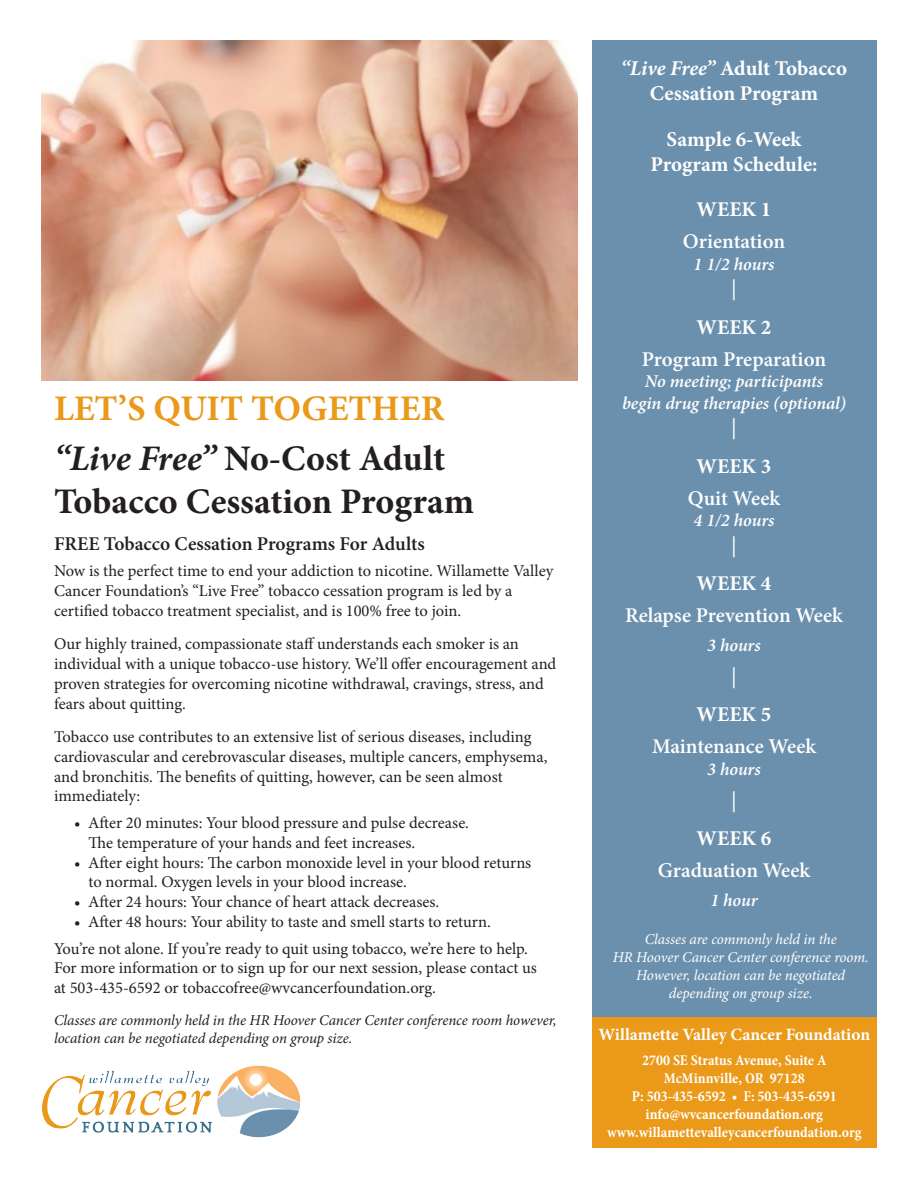
<style>
.page{position:relative;width:918px;height:1188px;background:#fff}
.page>*{position:absolute;margin:0;border:0;box-sizing:border-box;transform-origin:0 0}
.t1{font:700 36px "Minion Pro";color:#231f20}
.t2{font:700 36px "Minion Pro";color:#ea9919}
.t3{font:700 21px/25.2px "Minion Pro";color:#fff;text-align:center}
.t4{font:600 21px "Minion Pro";letter-spacing:-.005em;color:#fff}
.t5{font:21px "Myriad Pro";color:#fff}
.t6{font:600 19.5px "Minion Pro";color:#231f20}
.t7{font:italic 600 18px "Minion Pro";letter-spacing:-.005em;color:#fff}
.t8{font:700 17.25px "Minion Pro";color:#fff}
.t9{font:16.5px/19.8px "Minion Pro";color:#231f20}
.t10{font:700 condensed 15px "Minion Pro";color:#fff}
.t11{font:italic 15px/18px "Minion Pro";letter-spacing:-.005em;color:#fff;text-align:center}
.t12{font:italic 15px/18px "Minion Pro";letter-spacing:-.005em;color:#231f20}
.s1{font-style:italic}
</style>
<div class="page">
<img style="left:43px;top:1065px;width:258px;height:73px">
<div style="left:592px;top:40px;width:286px;height:977px;background:#6b90ad"></div>
<div style="left:592px;top:1017px;width:286px;height:131px;background:#ea9919"></div>
<img style="left:41px;top:40px;width:537px;height:340px">
<p class="t2" style="left:54px;top:383px;width:392px">LET’S QUIT TOGETHER</p>
<p class="t1" style="left:54px;top:433px;width:393px"><span class="s1">“Live Free”</span> No-Cost Adult</p>
<p class="t1" style="left:54px;top:476px;width:422px">Tobacco Cessation Program</p>
<p class="t6" style="left:54px;top:530px;width:372px">FREE Tobacco Cessation Programs For Adults</p>
<p class="t9" style="left:54px;top:561px;width:501px">Now is the perfect time to end your addiction to nicotine. Willamette Valley<br>Cancer Foundation’s “Live Free” tobacco cessation program is led by a certified tobacco treatment specialist, and is 100% free to join.</p>
<p class="t9" style="left:54px;top:634px;width:504px">Our highly trained, compassionate staff understands each smoker is an individual with a unique tobacco-use history. We’ll offer encouragement and proven strategies for overcoming nicotine withdrawal, cravings, stress, and fears about quitting.</p>
<p class="t9" style="left:54px;top:727px;width:495px">Tobacco use contributes to an extensive list of serious diseases, including cardiovascular and cerebrovascular diseases, multiple cancers, emphysema, and bronchitis. The benefits of quitting, however, can be seen almost immediately:</p>
<p class="t9" style="left:74px;top:813px;width:396px">• After 20 minutes: Your blood pressure and pulse decrease.</p>
<p class="t9" style="left:89px;top:833px;width:328px">The temperature of your hands and feet increases.</p>
<p class="t9" style="left:74px;top:852px;width:459px">• After eight hours: The carbon monoxide level in your blood returns</p>
<p class="t9" style="left:89px;top:872px;width:320px">to normal. Oxygen levels in your blood increase.</p>
<p class="t9" style="left:74px;top:892px;width:367px">• After 24 hours: Your chance of heart attack decreases.</p>
<p class="t9" style="left:74px;top:912px;width:418px">• After 48 hours: Your ability to taste and smell starts to return.</p>
<p class="t9" style="left:54px;top:938px;width:476px">You’re not alone. If you’re ready to quit using tobacco, we’re here to help.</p>
<p class="t9" style="left:54px;top:958px;width:485px">For more information or to sign up for our next session, please contact us</p>
<p class="t9" style="left:54px;top:978px;width:384px">at 503-435-6592 or tobaccofree@wvcancerfoundation.org.</p>
<p class="t12" style="left:54px;top:1011px;width:504px">Classes are commonly held in the HR Hoover Cancer Center conference room however, location can be negotiated depending on group size.</p>
<p class="t3" style="left:621px;top:56px;width:228px"><span class="s1">“Live Free”</span> Adult Tobacco<br>Cessation Program</p>
<p class="t3" style="left:667px;top:126px;width:136px">Sample 6-Week</p>
<p class="t3" style="left:650px;top:151px;width:169px">Program Schedule:</p>
<p class="t3" style="left:697px;top:197px;width:76px">WEEK 1</p>
<p class="t4" style="left:683px;top:227px;width:104px">Orientation</p>
<p class="t7" style="left:694px;top:252px;width:82px">1 1/2 hours</p>
<p class="t5" style="left:732px;top:275px;width:7px">|</p>
<p class="t3" style="left:697px;top:314px;width:76px">WEEK 2</p>
<p class="t4" style="left:642px;top:345px;width:186px">Program Preparation</p>
<p class="t7" style="left:645px;top:369px;width:180px">No meeting; participants</p>
<p class="t7" style="left:622px;top:391px;width:225px">begin drug therapies (optional)</p>
<p class="t5" style="left:732px;top:414px;width:7px">|</p>
<p class="t3" style="left:697px;top:453px;width:76px">WEEK 3</p>
<p class="t4" style="left:688px;top:484px;width:94px">Quit Week</p>
<p class="t7" style="left:694px;top:508px;width:82px">4 1/2 hours</p>
<p class="t5" style="left:732px;top:532px;width:7px">|</p>
<p class="t3" style="left:697px;top:571px;width:76px">WEEK 4</p>
<p class="t4" style="left:625px;top:601px;width:219px">Relapse Prevention Week</p>
<p class="t7" style="left:707px;top:632px;width:55px">3 hours</p>
<p class="t5" style="left:732px;top:663px;width:7px">|</p>
<p class="t3" style="left:697px;top:702px;width:76px">WEEK 5</p>
<p class="t4" style="left:652px;top:732px;width:166px">Maintenance Week</p>
<p class="t7" style="left:707px;top:756px;width:55px">3 hours</p>
<p class="t5" style="left:732px;top:787px;width:7px">|</p>
<p class="t3" style="left:697px;top:826px;width:76px">WEEK 6</p>
<p class="t4" style="left:658px;top:856px;width:154px">Graduation Week</p>
<p class="t7" style="left:710px;top:887px;width:49px">1 hour</p>
<p class="t11" style="left:645px;top:930px;width:194px">Classes are commonly held in the</p>
<p class="t11" style="left:613px;top:948px;width:258px">HR Hoover Cancer Center conference room.<br>However, location can be negotiated</p>
<p class="t11" style="left:669px;top:984px;width:145px">depending on group size.</p>
<p class="t8" style="left:599px;top:1023px;width:273px">Willamette Valley Cancer Foundation</p>
<p class="t10" style="left:642px;top:1050px;width:186px">2700 SE Stratus Avenue, Suite A</p>
<p class="t10" style="left:664px;top:1068px;width:142px">McMinnville, OR 97128</p>
<p class="t10" style="left:632px;top:1086px;width:206px">P: 503-435-6592 • F: 503-435-6591</p>
<p class="t10" style="left:646px;top:1104px;width:179px">info@wvcancerfoundation.org</p>
<p class="t10" style="left:607px;top:1122px;width:256px">www.willamettevalleycancerfoundation.org</p>
</div>
